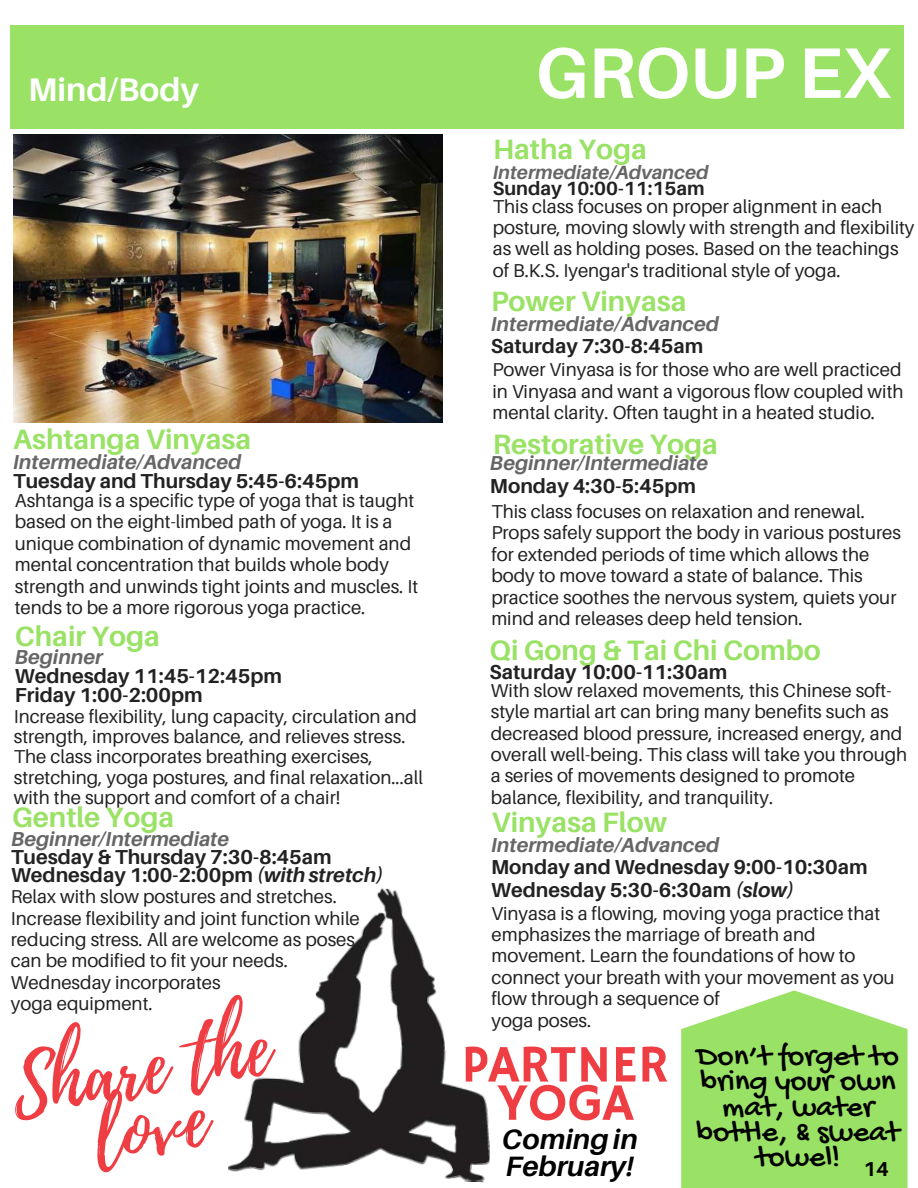
<style>
.page{position:relative;width:918px;height:1188px;background:#fff}
.page>*{position:absolute;margin:0;border:0;box-sizing:border-box;transform-origin:0 0}
.t1{font:78.15px/59.6px "Playlist Script";color:#ee3d43;text-align:center}
.t2{font:700 71.55px "Aileron";color:#fff}
.t3{font:52.95px/38.2px "Hammersmith One";color:#ee3d43;text-align:center}
.t4{font:700 32.7px "Aileron";color:#fff}
.t5{font:31.35px/25.3px "Gochi Hand";color:#000;text-align:center}
.t6{font:700 28.05px "Aileron";color:#99e265}
.t7{font:italic 700 28.05px/27px "Aileron";color:#000}
.t8{font:700 20.25px/18px "Aileron";color:#222}
.t9{font:italic 700 20.25px "Aileron";color:#666}
.t10{font:700 20.25px "Aileron";color:#000}
.t11{font:italic 700 19.2px "Aileron";color:#666}
.t12{font:700 19.2px "Aileron";color:#222}
.t13{font:18.6px/21.3px "Aileron";color:#222}
.s1{font-style:italic}
</style>
<div class="page">
<img style="left:228px;top:888px;width:262px;height:295px">
<svg style="left:681px;top:991px;width:227px;height:197px;background:#a2e474"></svg>
<div style="left:11px;top:25px;width:893px;height:104px;background:#99e265"></div>
<img style="left:13px;top:134px;width:430px;height:288px">
<h3 class="t4" style="left:28px;top:71px;width:172px">Mind/Body</h3>
<h3 class="t6" style="left:13px;top:423px;width:240px">Ashtanga Vinyasa</h3>
<p class="t9" style="left:13px;top:451px;width:230px">Intermediate/Advanced</p>
<p class="t8" style="left:13px;top:472px;width:347px">Tuesday and Thursday 5:45-6:45pm</p>
<p class="t13" style="left:15px;top:490px;width:405px">Ashtanga is a specific type of yoga that is taught based on the eight-limbed path of yoga. It is a unique combination of dynamic movement and mental concentration that builds whole body strength and unwinds tight joints and muscles. It tends to be a more rigorous yoga practice.</p>
<h3 class="t6" style="left:15px;top:621px;width:147px">Chair Yoga</h3>
<p class="t9" style="left:15px;top:645px;width:89px">Beginner</p>
<p class="t8" style="left:15px;top:666px;width:269px;line-height:19.2px">Wednesday 11:45-12:45pm<br>Friday 1:00-2:00pm</p>
<p class="t13" style="left:14px;top:707px;width:411px;line-height:20.2px">Increase flexibility, lung capacity, circulation and strength, improves balance, and relieves stress.<br>The class incorporates breathing exercises, stretching, yoga postures, and final relaxation...all with the support and comfort of a chair!</p>
<h3 class="t6" style="left:12px;top:802px;width:164px">Gentle Yoga</h3>
<p class="t9" style="left:11px;top:827px;width:220px">Beginner/Intermediate</p>
<p class="t8" style="left:11px;top:848px;width:374px">Tuesday &amp; Thursday 7:30-8:45am<br>Wednesday 1:00-2:00pm <span class="s1">(with stretch)</span></p>
<p class="t13" style="left:11px;top:886px;width:351px">Relax with slow postures and stretches.<br>Increase flexibility and joint function while reducing stress. All are welcome as poses can be modified to fit your needs.<br>Wednesday incorporates<br>yoga equipment.</p>
<h1 class="t1" style="left:7px;top:1064px;width:263px;rotate:-10deg">Share the love</h1>
<h2 class="t2" style="left:536px;top:33px;width:357px">GROUP EX</h2>
<h3 class="t6" style="left:493px;top:133px;width:155px">Hatha Yoga</h3>
<p class="t13" style="left:493px;top:196px;width:423px">This class focuses on proper alignment in each posture, moving slowly with strength and flexibility as well as holding poses. Based on the teachings of B.K.S. Iyengar's traditional style of yoga.</p>
<p class="t11" style="left:493px;top:162px;width:217px">Intermediate/Advanced</p>
<p class="t12" style="left:493px;top:177px;width:213px">Sunday 10:00-11:15am</p>
<h3 class="t6" style="left:491px;top:285px;width:197px">Power Vinyasa</h3>
<p class="t9" style="left:491px;top:312px;width:230px">Intermediate/Advanced</p>
<p class="t8" style="left:491px;top:337px;width:214px">Saturday 7:30-8:45am</p>
<p class="t13" style="left:492px;top:359px;width:413px;text-align:justify">Power Vinyasa is for those who are well practiced in Vinyasa and want a vigorous flow coupled with mental clarity. Often taught in a heated studio.</p>
<h3 class="t6" style="left:493px;top:429px;width:227px">Restorative Yoga</h3>
<p class="t9" style="left:490px;top:452px;width:220px">Beginner/Intermediate</p>
<p class="t8" style="left:490px;top:477px;width:207px">Monday 4:30-5:45pm</p>
<p class="t13" style="left:491px;top:501px;width:411px">This class focuses on relaxation and renewal.<br>Props safely support the body in various postures for extended periods of time which allows the body to move toward a state of balance. This practice soothes the nervous system, quiets your mind and releases deep held tension.</p>
<h3 class="t6" style="left:490px;top:635px;width:333px">Qi Gong &amp; Tai Chi Combo</h3>
<p class="t13" style="left:491px;top:680px;width:418px">With slow relaxed movements, this Chinese soft&shy;style martial art can bring many benefits such as decreased blood pressure, increased energy, and overall well-being. This class will take you through a series of movements designed to promote balance, flexibility, and tranquility.</p>
<p class="t8" style="left:490px;top:663px;width:239px">Saturday 10:00-11:30am</p>
<h3 class="t6" style="left:492px;top:806px;width:177px">Vinyasa Flow</h3>
<p class="t9" style="left:491px;top:833px;width:230px">Intermediate/Advanced</p>
<p class="t8" style="left:491px;top:856px;width:378px;line-height:22.5px">Monday and Wednesday 9:00-10:30am<br>Wednesday 5:30-6:30am <span class="s1">(slow)</span></p>
<p class="t13" style="left:492px;top:903px;width:405px">Vinyasa is a flowing, moving yoga practice that emphasizes the marriage of breath and movement. Learn the foundations of how to connect your breath with your movement as you flow through a sequence of<br>yoga poses.</p>
<h3 class="t3" style="left:462px;top:1048px;width:209px">PARTNER<br>YOGA</h3>
<h3 class="t7" style="left:502px;top:1126px;width:138px">Coming in<br>February!</h3>
<h3 class="t5" style="left:697px;top:1046px;width:204px">Don’t forget to bring your own mat, water bottle, &amp; sweat towel!</h3>
<p class="t10" style="left:864px;top:1157px;width:27px">14</p>
</div>
